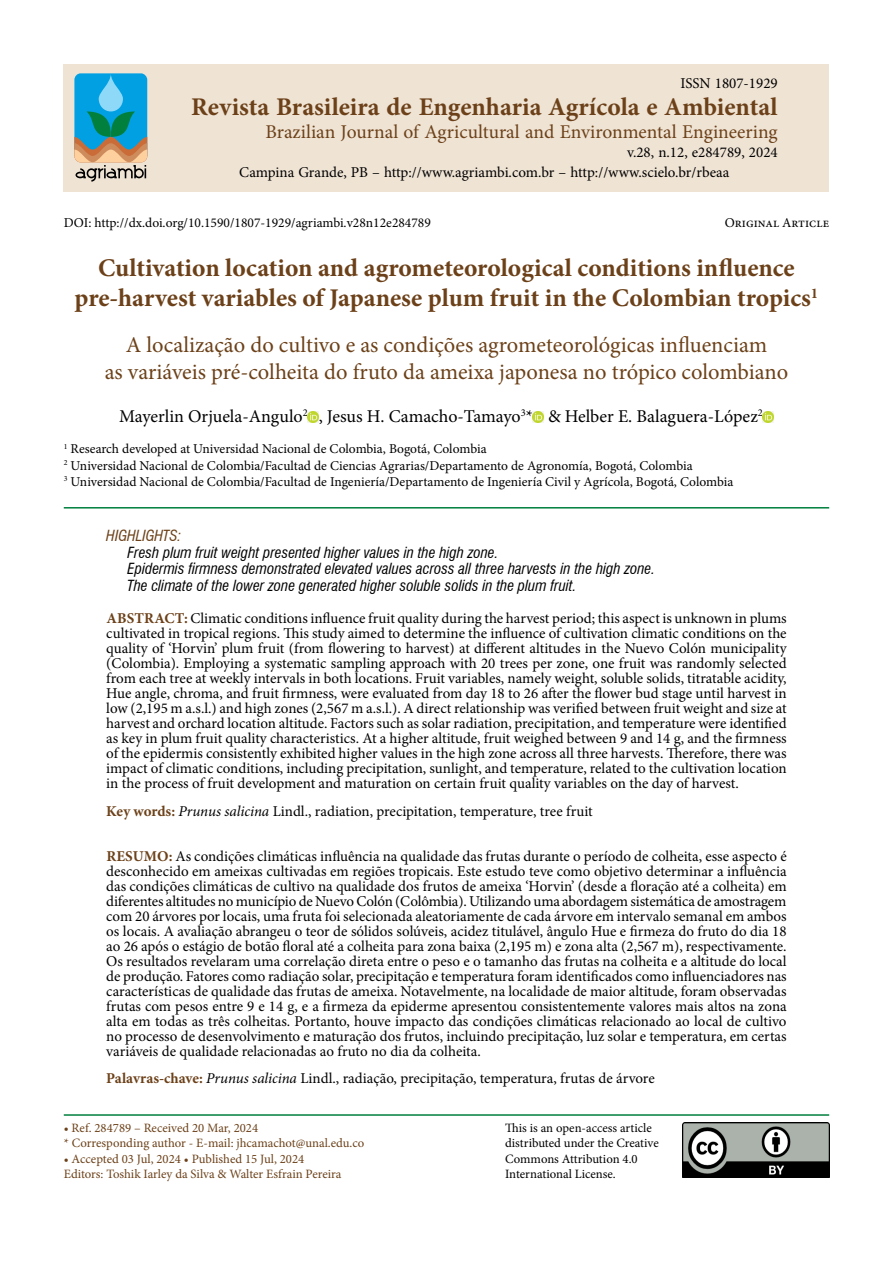
<style>
.page{position:relative;width:893px;height:1263px;background:#fff}
.page>*{position:absolute;margin:0;border:0;box-sizing:border-box;transform-origin:0 0}
.t1{font:700 25.5px/30.6px "Minion Pro";letter-spacing:-.005em;color:#6c4119;text-align:center}
.t2{font:22.5px/27px "Minion Pro";letter-spacing:-.005em;color:#6c4119;text-align:center}
.t3{font:19.5px "Minion Pro";color:#6c4119}
.t4{font:18px "Minion Pro";letter-spacing:-.005em;color:#000}
.t5{font:15px/15px "Minion Pro";color:#000;text-align:justify}
.t6{font:italic condensed 15px/16.5px "Swiss 721 BT";color:#000}
.t7{font:italic condensed 15px "Swiss 721 BT";color:#6c4119}
.t8{font:13.5px/16.2px "Minion Pro";color:#000}
.t9{font:12.75px/15.3px "Minion Pro";color:#6c4119}
.t10{font:12.75px/15.3px "Minion Pro";letter-spacing:-.005em;color:#000}
.s1{font-weight:700;color:#6c4119}
.s2{font-style:italic}
</style>
<div class="page">
<div style="left:64px;top:64px;width:765px;height:127px;background:#efe3d4"></div>
<img style="left:682px;top:1123px;width:147px;height:55px">
<svg style="left:74px;top:73px;width:73px;height:109px;background:#53a2b4"></svg>
<hr style="left:64px;top:1114px;width:765px;height:2px;background:#007f3e">
<svg style="left:308px;top:411px;width:11px;height:11px"></svg>
<svg style="left:533px;top:411px;width:11px;height:11px"></svg>
<svg style="left:763px;top:411px;width:11px;height:11px"></svg>
<hr style="left:64px;top:507px;width:765px;height:1px;background:#007f3e">
<p class="t5" style="left:680px;top:76px;width:99px">ISSN 1807-1929</p>
<h1 class="t1" style="left:191px;top:91px;width:588px">Revista Brasileira de Engenharia Agrícola e Ambiental</h1>
<h3 class="t3" style="left:265px;top:119px;width:514px">Brazilian Journal of Agricultural and Environmental Engineering</h3>
<p class="t5" style="left:627px;top:145px;width:152px">v.28, n.12, e284789, 2024</p>
<p class="t5" style="left:239px;top:165px;width:492px">Campina Grande, PB – http://www.agriambi.com.br – http://www.scielo.br/rbeaa</p>
<p class="t8" style="left:64px;top:215px;width:369px">DOI: http://dx.doi.org/10.1590/1807-1929/agriambi.v28n12e284789</p>
<p class="t8" style="left:725px;top:215px;width:106px">Original Article</p>
<h1 class="t1" style="left:75px;top:252px;width:745px">Cultivation location and agrometeorological conditions influence pre-harvest variables of Japanese plum fruit in the Colombian tropics<sup>1</sup></h1>
<h2 class="t2" style="left:105px;top:332px;width:685px">A localização do cultivo e as condições agrometeorológicas influenciam<br>as variáveis pré-colheita do fruto da ameixa japonesa no trópico colombiano</h2>
<p class="t4" style="left:119px;top:404px;width:645px">Mayerlin Orjuela-Angulo<sup>2</sup> , Jesus H. Camacho-Tamayo<sup>3</sup>* &amp; Helber E. Balaguera-López<sup>2</sup></p>
<p class="t8" style="left:64px;top:441px;width:671px"><sup>1</sup> Research developed at Universidad Nacional de Colombia, Bogotá, Colombia<br><sup>2</sup> Universidad Nacional de Colombia/Facultad de Ciencias Agrarias/Departamento de Agronomía, Bogotá, Colombia<br><sup>3</sup> Universidad Nacional de Colombia/Facultad de Ingeniería/Departamento de Ingeniería Civil y Agrícola, Bogotá, Colombia</p>
<p class="t7" style="left:106px;top:527px;width:76px">HIGHLIGHTS:</p>
<p class="t6" style="left:128px;top:544px;width:529px">Fresh plum fruit weight presented higher values in the high zone.<br>Epidermis firmness demonstrated elevated values across all three harvests in the high zone.<br>The climate of the lower zone generated higher soluble solids in the plum fruit.</p>
<p class="t5" style="left:106px;top:611px;width:682px"><span class="s1">ABSTRACT:</span> Climatic conditions influence fruit quality during the harvest period; this aspect is unknown in plums cultivated in tropical regions. This study aimed to determine the influence of cultivation climatic conditions on the quality of ‘Horvin’ plum fruit (from flowering to harvest) at different altitudes in the Nuevo Colón municipality (Colombia). Employing a systematic sampling approach with 20 trees per zone, one fruit was randomly selected from each tree at weekly intervals in both locations. Fruit variables, namely weight, soluble solids, titratable acidity, Hue angle, chroma, and fruit firmness, were evaluated from day 18 to 26 after the flower bud stage until harvest in low (2,195 m a.s.l.) and high zones (2,567 m a.s.l.). A direct relationship was verified between fruit weight and size at harvest and orchard location altitude. Factors such as solar radiation, precipitation, and temperature were identified as key in plum fruit quality characteristics. At a higher altitude, fruit weighed between 9 and 14 g, and the firmness of the epidermis consistently exhibited higher values in the high zone across all three harvests. Therefore, there was impact of climatic conditions, including precipitation, sunlight, and temperature, related to the cultivation location in the process of fruit development and maturation on certain fruit quality variables on the day of harvest.</p>
<p class="t5" style="left:106px;top:803px;width:488px"><span class="s1">Key words:</span> <span class="s2">Prunus salicina</span> Lindl., radiation, precipitation, temperature, tree fruit</p>
<p class="t5" style="left:106px;top:848px;width:682px"><span class="s1">RESUMO:</span> As condições climáticas influência na qualidade das frutas durante o período de colheita, esse aspecto é desconhecido em ameixas cultivadas em regiões tropicais. Este estudo teve como objetivo determinar a influência das condições climáticas de cultivo na qualidade dos frutos de ameixa ‘Horvin’ (desde a floração até a colheita) em diferentes altitudes no município de Nuevo Colón (Colômbia). Utilizando uma abordagem sistemática de amostragem com 20 árvores por locais, uma fruta foi selecionada aleatoriamente de cada árvore em intervalo semanal em ambos os locais. A avaliação abrangeu o teor de sólidos solúveis, acidez titulável, ângulo Hue e firmeza do fruto do dia 18 ao 26 após o estágio de botão floral até a colheita para zona baixa (2,195 m) e zona alta (2,567 m), respectivamente.<br>Os resultados revelaram uma correlação direta entre o peso e o tamanho das frutas na colheita e a altitude do local de produção. Fatores como radiação solar, precipitação e temperatura foram identificados como influenciadores nas características de qualidade das frutas de ameixa. Notavelmente, na localidade de maior altitude, foram observadas frutas com pesos entre 9 e 14 g, e a firmeza da epiderme apresentou consistentemente valores mais altos na zona alta em todas as três colheitas. Portanto, houve impacto das condições climáticas relacionado ao local de cultivo no processo de desenvolvimento e maturação dos frutos, incluindo precipitação, luz solar e temperatura, em certas variáveis de qualidade relacionadas ao fruto no dia da colheita.</p>
<p class="t5" style="left:106px;top:1071px;width:550px"><span class="s1">Palavras-chave:</span> <span class="s2">Prunus salicina</span> Lindl., radiação, precipitação, temperatura, frutas de árvore</p>
<p class="t9" style="left:64px;top:1120px;width:302px">• Ref. 284789 – Received 20 Mar, 2024<br>* Corresponding author - E-mail: jhcamachot@unal.edu.co</p>
<p class="t9" style="left:64px;top:1151px;width:279px">• Accepted 03 Jul, 2024 • Published 15 Jul, 2024<br>Editors: Toshik Iarley da Silva &amp; Walter Esfrain Pereira</p>
<p class="t10" style="left:505px;top:1120px;width:155px">This is an open-access article distributed under the Creative<br>Commons Attribution 4.0<br>International License.</p>
</div>
